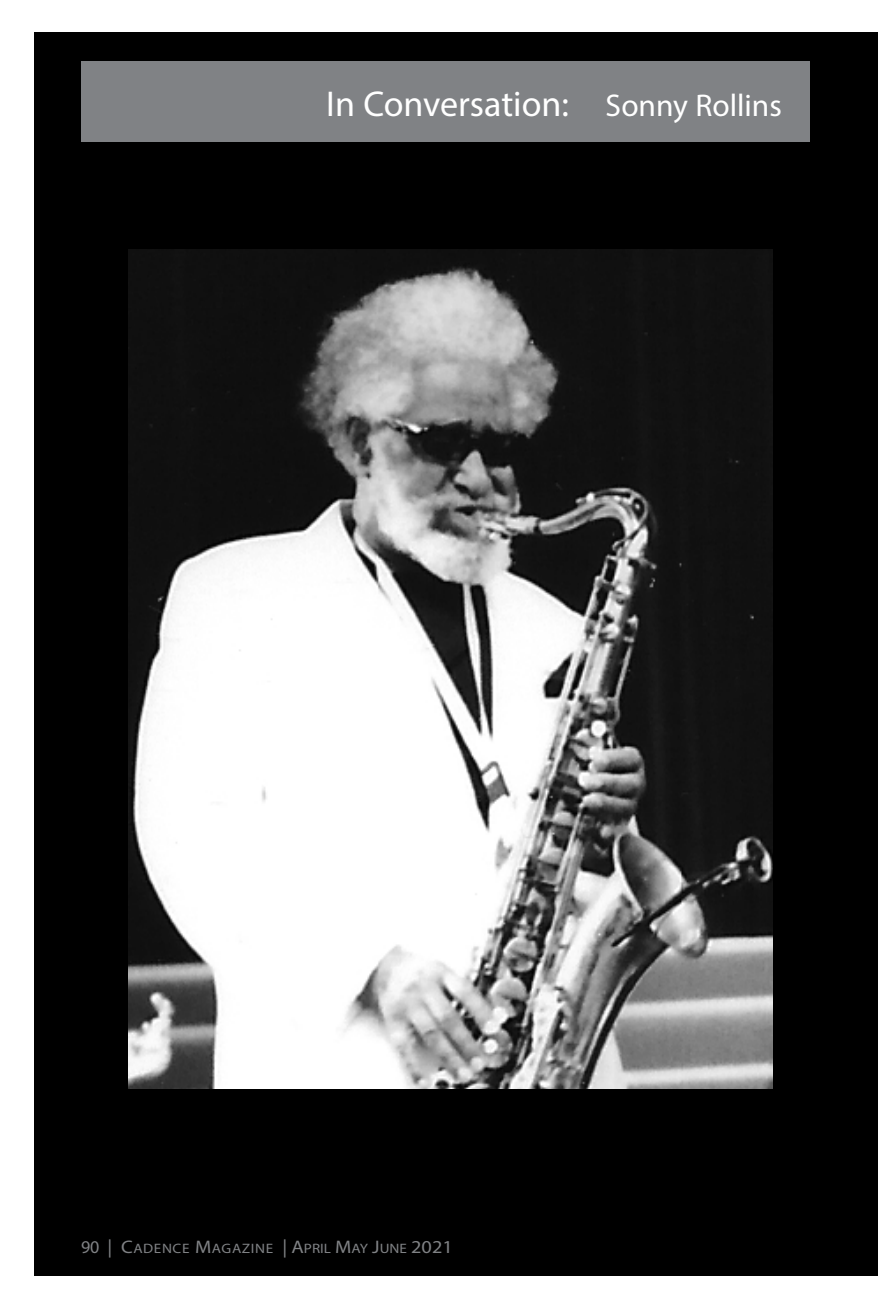
<style>
.page{position:relative;width:891px;height:1296px;background:#fff}
.page>*{position:absolute;margin:0;border:0;box-sizing:border-box;transform-origin:0 0}
.t1{font:49.5px "Myriad Pro";color:#fff}
.t2{font:36px "Myriad Pro";color:#fff}
.t3{font:13.72px "Myriad Pro";letter-spacing:.04em;color:#808285;scale:1.11 1}
.s1{font-size:31.5px}
.s2{font-size:18px}
.s3{font-size:18.22px}
</style>
<div class="page">
<div style="left:34px;top:32px;width:844px;height:1244px;background:#000"></div>
<div style="left:81px;top:61px;width:729px;height:81px;background:#808285"></div>
<img style="left:128px;top:250px;width:644px;height:839px">
<h1 class="t1" style="left:326px;top:73px;width:196px">Interview</h1>
<h2 class="t2" style="left:326px;top:82px;width:457px">In Conversation: <span class="s1">Sonny Rollins</span></h2>
<p class="t3" style="left:81px;top:1240px;width:336px"><span class="s2">90</span> <span class="s3">|</span> <span class="s3">C</span>ADENCE <span class="s3">M</span>AGAZINE <span class="s3">| A</span>PRIL <span class="s3">M</span>AY <span class="s3">J</span>UNE <span class="s3">2021</span></p>
</div>
